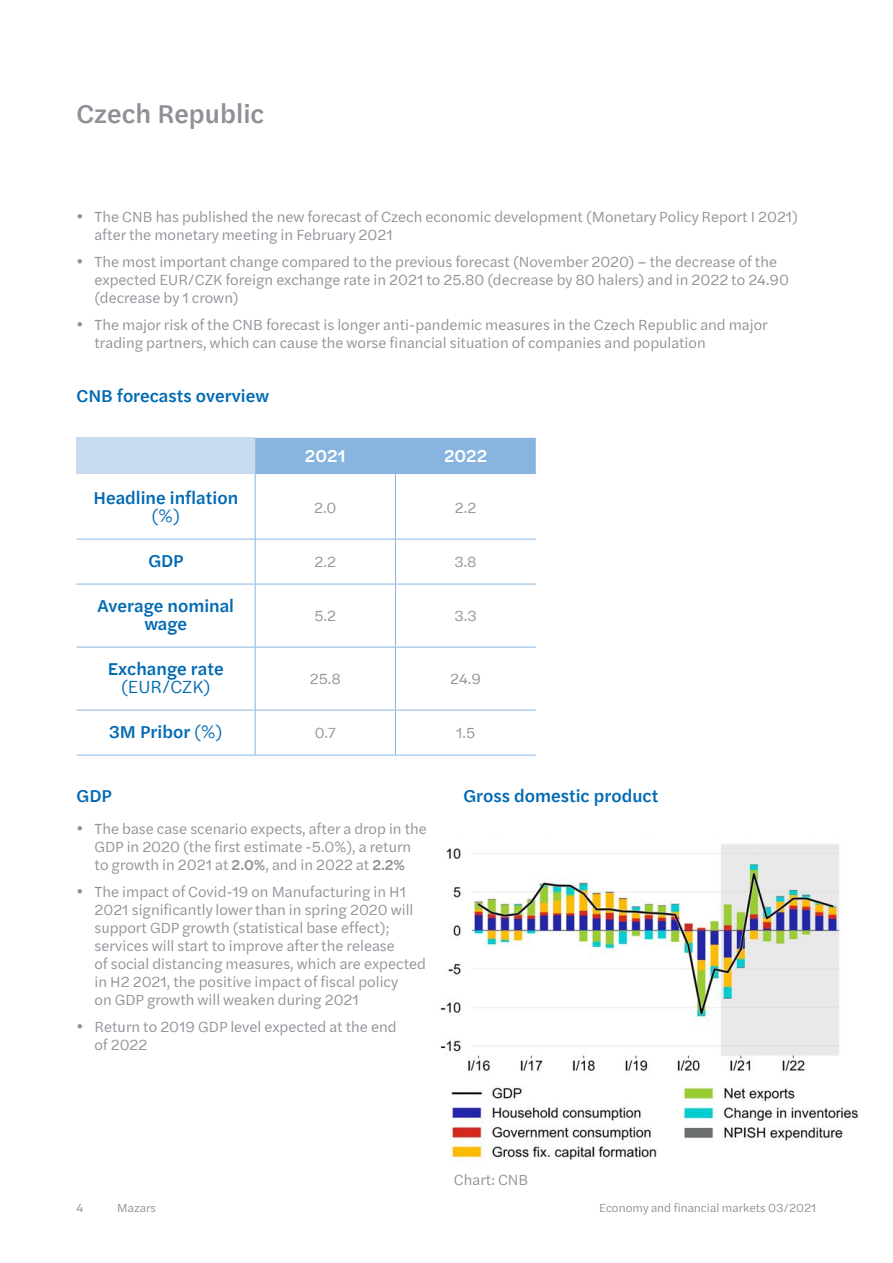
<style>
.page{position:relative;width:893px;height:1263px;background:#fff}
.page>*{position:absolute;margin:0;border:0;box-sizing:border-box;transform-origin:0 0}
.t1{font:500 27px "Halyard Text";color:#8d9197}
.t2{font:500 18px/18px "Halyard Text";color:#006ab3;text-align:center}
.t3{font:18px "Halyard Text";color:#006ab3}
.t4{font:500 18px "Halyard Text";color:#fff}
.t5{font:15px/18px "Halyard Text";color:#8d9197}
.t6{font:12px "Halyard Text";color:#8d9197}
.s1{font-weight:400}
.s2{font-weight:500}
</style>
<div class="page">
<img style="left:440px;top:844px;width:418px;height:318px">
<div style="left:77px;top:438px;width:178px;height:36px;background:#c7daf0"></div>
<div style="left:255px;top:438px;width:281px;height:36px;background:#87b5df"></div>
<hr style="left:77px;top:539px;width:178px;height:1px;background:#87b5df">
<hr style="left:255px;top:539px;width:140px;height:1px;background:#87b5df">
<hr style="left:395px;top:539px;width:141px;height:1px;background:#87b5df">
<hr style="left:77px;top:584px;width:178px;height:1px;background:#87b5df">
<hr style="left:255px;top:584px;width:140px;height:1px;background:#87b5df">
<hr style="left:395px;top:584px;width:141px;height:1px;background:#87b5df">
<hr style="left:77px;top:647px;width:178px;height:1px;background:#87b5df">
<hr style="left:255px;top:647px;width:140px;height:1px;background:#87b5df">
<hr style="left:395px;top:647px;width:141px;height:1px;background:#87b5df">
<hr style="left:77px;top:710px;width:178px;height:1px;background:#87b5df">
<hr style="left:255px;top:710px;width:140px;height:1px;background:#87b5df">
<hr style="left:395px;top:710px;width:141px;height:1px;background:#87b5df">
<hr style="left:77px;top:755px;width:178px;height:1px;background:#87b5df">
<hr style="left:255px;top:755px;width:140px;height:1px;background:#87b5df">
<hr style="left:395px;top:755px;width:141px;height:1px;background:#87b5df">
<hr style="left:255px;top:474px;width:1px;height:65px;background:#87b5df">
<hr style="left:395px;top:474px;width:1px;height:65px;background:#87b5df">
<hr style="left:255px;top:539px;width:1px;height:45px;background:#87b5df">
<hr style="left:395px;top:539px;width:1px;height:45px;background:#87b5df">
<hr style="left:255px;top:584px;width:1px;height:63px;background:#87b5df">
<hr style="left:395px;top:584px;width:1px;height:63px;background:#87b5df">
<hr style="left:255px;top:647px;width:1px;height:63px;background:#87b5df">
<hr style="left:395px;top:647px;width:1px;height:63px;background:#87b5df">
<hr style="left:255px;top:710px;width:1px;height:45px;background:#87b5df">
<hr style="left:395px;top:710px;width:1px;height:45px;background:#87b5df">
<h1 class="t1" style="left:77px;top:94px;width:189px">Czech Republic</h1>
<p class="t5" style="left:95px;top:207px;width:705px;text-indent:-18px">• The CNB has published the new forecast of Czech economic development (Monetary Policy Report I 2021) after the monetary meeting in February 2021</p>
<p class="t5" style="left:95px;top:252px;width:696px;text-indent:-18px">• The most important change compared to the previous forecast (November 2020) – the decrease of the expected EUR/CZK foreign exchange rate in 2021 to 25.80 (decrease by 80 halers) and in 2022 to 24.90 (decrease by 1 crown)</p>
<p class="t5" style="left:95px;top:315px;width:675px;text-indent:-18px">• The major risk of the CNB forecast is longer anti-pandemic measures in the Czech Republic and major trading partners, which can cause the worse financial situation of companies and population</p>
<p class="t2" style="left:77px;top:386px;width:194px">CNB forecasts overview</p>
<p class="t2" style="left:93px;top:488px;width:146px">Headline inflation</p>
<p class="t3" style="left:152px;top:503px;width:30px">(%)</p>
<p class="t4" style="left:305px;top:443px;width:42px">2021</p>
<p class="t4" style="left:444px;top:443px;width:45px">2022</p>
<p class="t5" style="left:314px;top:498px;width:24px">2.0</p>
<p class="t5" style="left:455px;top:498px;width:23px">2.2</p>
<p class="t2" style="left:148px;top:551px;width:37px">GDP</p>
<p class="t5" style="left:315px;top:552px;width:23px">2.2</p>
<p class="t5" style="left:454px;top:552px;width:24px">3.8</p>
<p class="t2" style="left:98px;top:596px;width:138px">Average nominal wage</p>
<p class="t5" style="left:314px;top:606px;width:23px">5.2</p>
<p class="t5" style="left:455px;top:606px;width:24px">3.3</p>
<p class="t2" style="left:108px;top:659px;width:117px">Exchange rate</p>
<p class="t3" style="left:121px;top:674px;width:91px">(EUR/CZK)</p>
<p class="t5" style="left:310px;top:669px;width:33px">25.8</p>
<p class="t5" style="left:450px;top:669px;width:32px">24.9</p>
<p class="t2" style="left:109px;top:722px;width:115px">3M Pribor <span class="s1">(%)</span></p>
<p class="t5" style="left:315px;top:723px;width:23px">0.7</p>
<p class="t5" style="left:456px;top:723px;width:21px">1.5</p>
<p class="t2" style="left:77px;top:785px;width:37px">GDP</p>
<p class="t5" style="left:77px;top:819px;width:352px;text-align:center">• The base case scenario expects, after a drop in the<br>GDP in 2020 (the first estimate -5.0%), a return<br>to growth in 2021 at <span class="s2">2.0%</span>, and in 2022 at <span class="s2">2.2%</span></p>
<p class="t5" style="left:95px;top:882px;width:333px;text-indent:-18px">• The impact of Covid-19 on Manufacturing in H1<br>2021 significantly lower than in spring 2020 will support GDP growth (statistical base effect); services will start to improve after the release<br>of social distancing measures, which are expected in H2 2021, the positive impact of fiscal policy<br>on GDP growth will weaken during 2021</p>
<p class="t5" style="left:95px;top:1017px;width:304px;text-indent:-18px">• Return to 2019 GDP level expected at the end of 2022</p>
<p class="t2" style="left:463px;top:785px;width:196px">Gross domestic product</p>
<p class="t6" style="left:77px;top:1199px;width:9px">4</p>
<p class="t6" style="left:117px;top:1199px;width:40px">Mazars</p>
<p class="t5" style="left:454px;top:1170px;width:76px">Chart: CNB</p>
<p class="t6" style="left:599px;top:1199px;width:219px">Economy and financial markets 03/2021</p>
</div>
